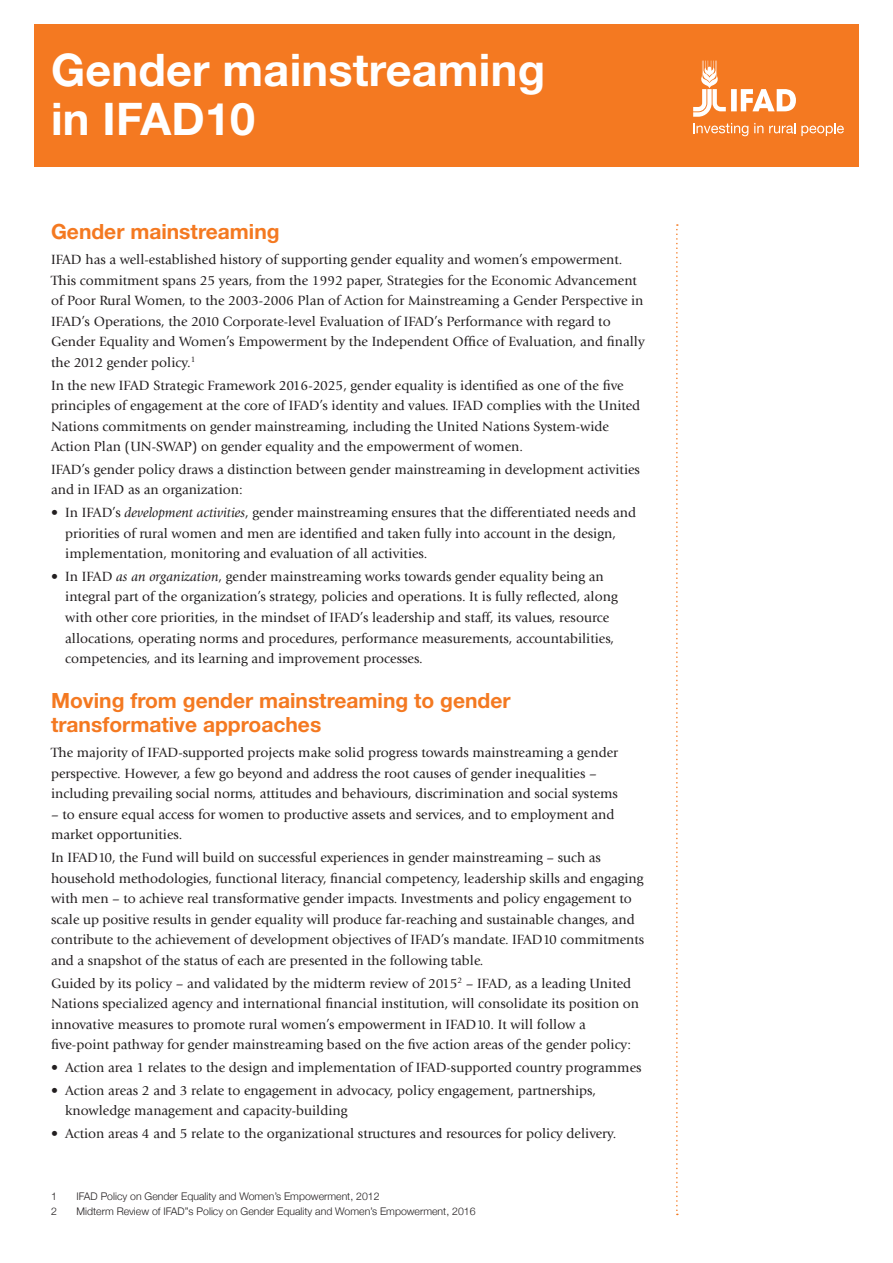
<style>
.page{position:relative;width:893px;height:1263px;background:#fff}
.page>*{position:absolute;margin:0;border:0;box-sizing:border-box;transform-origin:0 0}
.t1{font:700 45px/49.5px "Helvetica Neue LT Std";letter-spacing:.005em;color:#fff}
.t2{font:700 21px/24px "Helvetica Neue LT Std";color:#f47921}
.t3{font:13.95px/20.5px "Giovanni Std";color:#231f20}
.footnote{font:300 10.5px "Helvetica Neue";color:#231f20}
.s1{font-style:italic}
</style>
<div class="page">
<div style="left:34px;top:24px;width:825px;height:143px;background:#f47921"></div>
<svg style="left:693px;top:123px;width:55px;height:13px"></svg>
<svg style="left:754px;top:123px;width:9px;height:10px"></svg>
<svg style="left:769px;top:123px;width:75px;height:13px"></svg>
<svg style="left:693px;top:61px;width:103px;height:56px"></svg>
<svg style="left:676px;top:224px;width:2px;height:991px"></svg>
<p class="t1" style="left:51px;top:44px;width:496px">Gender mainstreaming in IFAD10</p>
<p class="t2" style="left:51px;top:219px;width:230px">Gender mainstreaming</p>
<p class="t3" style="left:51px;top:249px;width:595px">IFAD has a well-established history of supporting gender equality and women’s empowerment.<br>This commitment spans 25 years, from the 1992 paper, Strategies for the Economic Advancement of Poor Rural Women, to the 2003-2006 Plan of Action for Mainstreaming a Gender Perspective in IFAD’s Operations, the 2010 Corporate-level Evaluation of IFAD’s Performance with regard to Gender Equality and Women’s Empowerment by the Independent Office of Evaluation, and finally the 2012 gender policy.<sup>1</sup></p>
<p class="t3" style="left:51px;top:375px;width:591px">In the new IFAD Strategic Framework 2016-2025, gender equality is identified as one of the five principles of engagement at the core of IFAD’s identity and values. IFAD complies with the United Nations commitments on gender mainstreaming, including the United Nations System-wide Action Plan (UN-SWAP) on gender equality and the empowerment of women.</p>
<p class="t3" style="left:51px;top:459px;width:590px">IFAD’s gender policy draws a distinction between gender mainstreaming in development activities and in IFAD as an organization:</p>
<p class="t3" style="left:65px;top:502px;width:572px;text-indent:-14px">• In IFAD’s <span class="s1">development activities</span>, gender mainstreaming ensures that the differentiated needs and priorities of rural women and men are identified and taken fully into account in the design, implementation, monitoring and evaluation of all activities.</p>
<p class="t3" style="left:65px;top:566px;width:554px;text-indent:-14px">• In IFAD <span class="s1">as an organization</span>, gender mainstreaming works towards gender equality being an integral part of the organization’s strategy, policies and operations. It is fully reflected, along with other core priorities, in the mindset of IFAD’s leadership and staff, its values, resource allocations, operating norms and procedures, performance measurements, accountabilities, competencies, and its learning and improvement processes.</p>
<p class="t2" style="left:51px;top:688px;width:461px">Moving from gender mainstreaming to gender transformative approaches</p>
<p class="t3" style="left:51px;top:742px;width:569px">The majority of IFAD-supported projects make solid progress towards mainstreaming a gender perspective. However, a few go beyond and address the root causes of gender inequalities – including prevailing social norms, attitudes and behaviours, discrimination and social systems</p>
<p class="t3" style="left:51px;top:804px;width:565px">– to ensure equal access for women to productive assets and services, and to employment and market opportunities.</p>
<p class="t3" style="left:51px;top:847px;width:595px">In IFAD10, the Fund will build on successful experiences in gender mainstreaming – such as household methodologies, functional literacy, financial competency, leadership skills and engaging with men – to achieve real transformative gender impacts. Investments and policy engagement to scale up positive results in gender equality will produce far-reaching and sustainable changes, and contribute to the achievement of development objectives of IFAD’s mandate. IFAD10 commitments and a snapshot of the status of each are presented in the following table.</p>
<p class="t3" style="left:51px;top:973px;width:590px">Guided by its policy – and validated by the midterm review of 2015<sup>2</sup> – IFAD, as a leading United Nations specialized agency and international financial institution, will consolidate its position on innovative measures to promote rural women’s empowerment in IFAD10. It will follow a five-point pathway for gender mainstreaming based on the five action areas of the gender policy:</p>
<p class="t3" style="left:51px;top:1057px;width:592px">• Action area 1 relates to the design and implementation of IFAD-supported country programmes</p>
<p class="t3" style="left:65px;top:1080px;width:532px;text-indent:-14px">• Action areas 2 and 3 relate to engagement in advocacy, policy engagement, partnerships, knowledge management and capacity-building</p>
<p class="t3" style="left:51px;top:1123px;width:567px">• Action areas 4 and 5 relate to the organizational structures and resources for policy delivery.</p>
<p class="footnote" style="left:51px;top:1188px;width:7px">1</p>
<p class="footnote" style="left:77px;top:1188px;width:305px">IFAD Policy on Gender Equality and Women’s Empowerment, 2012</p>
<p class="footnote" style="left:51px;top:1203px;width:7px">2</p>
<p class="footnote" style="left:77px;top:1203px;width:400px">Midterm Review of IFAD”s Policy on Gender Equality and Women’s Empowerment, 2016</p>
</div>
